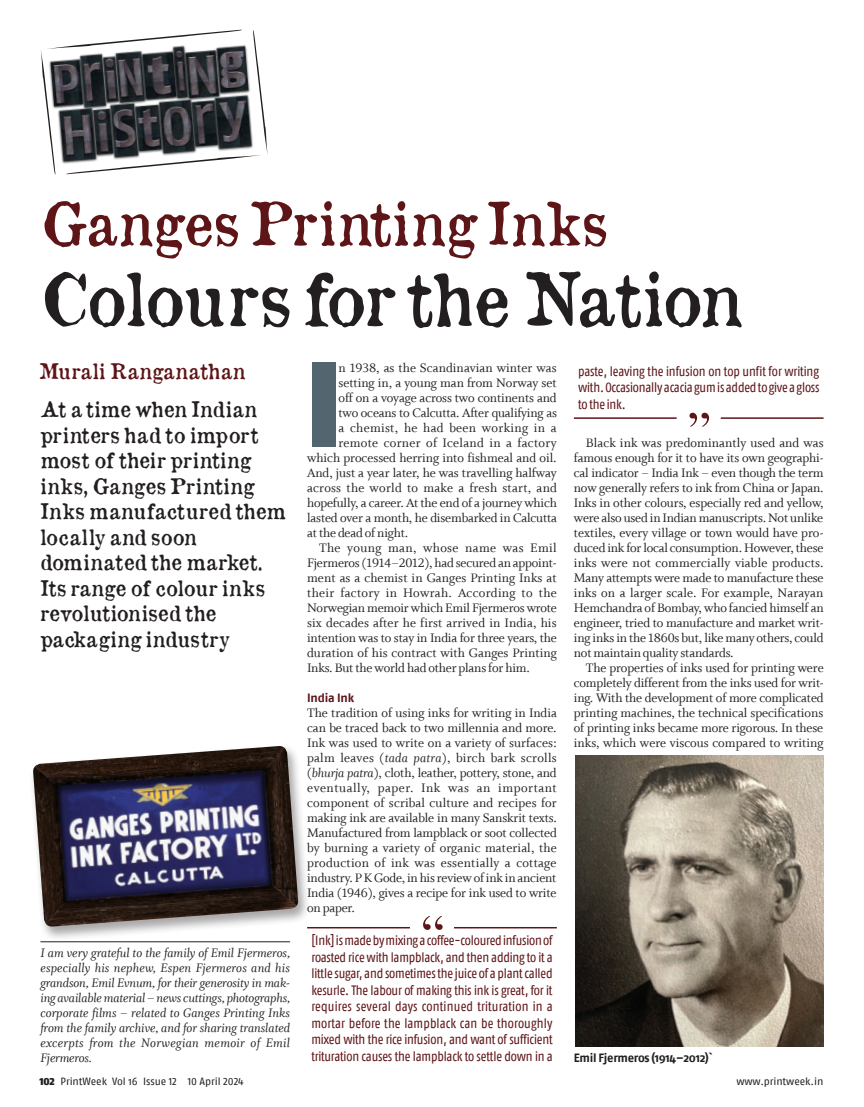
<style>
.page{position:relative;width:864px;height:1107px;background:#fff}
.page>*{position:absolute;margin:0;border:0;box-sizing:border-box;transform-origin:0 0}
.t1{font:900 121.05px "Fago Co";color:#53656e}
.t2{font:71.25px "Old Newspaper Types";letter-spacing:-.015em;color:#231f20}
.t3{font:57.9px "Old Newspaper Types";letter-spacing:.01em;color:#5e1518}
.t4{font:21px/25.5px "Old Newspaper Types";letter-spacing:-.005em;color:#231f20}
.t5{font:21px "Old Newspaper Types";letter-spacing:.025em;color:#5e1518}
.t6{font:13.8px/15px "Whitman Roman LF";letter-spacing:-.005em;color:#231f20;text-align:justify}
.t7{font:13.8px/15px "Whitman Italic LF";letter-spacing:.02em;color:#231f20;text-align:justify}
.t8{font:13.8px "Whitman Roman LF";letter-spacing:.02em;color:#231f20}
.t9{font:13.8px "Whitman Roman LF";letter-spacing:.015em;color:#231f20}
.t10{font:13.8px "Whitman Roman LF";letter-spacing:.025em;color:#231f20}
.t11{font:13.8px "Whitman Roman LF";letter-spacing:.03em;color:#231f20}
.t12{font:13.5px/16.5px "Fago Co";letter-spacing:-.015em;color:#5e1518;text-align:justify}
.t13{font:700 12px "Fago No";letter-spacing:-.025em;color:#231f20}
.t14{font:700 12px "Fago No";letter-spacing:-.015em;color:#5e1518}
.t15{font:10.5px "Fago No";letter-spacing:-.005em;color:#231f20}
.s1{font-family:"Whitman Italic LF"}
.s2{font-family:"Fago No Black Lf"}
.s3{font-family:"Fago No Regular LF"}
</style>
<div class="page">
<svg style="left:41px;top:52px;width:226px;height:104px"></svg>
<img style="left:44px;top:29px;width:214px;height:146px">
<svg style="left:311px;top:916px;width:245px;height:14px"></svg>
<svg style="left:573px;top:413px;width:250px;height:14px"></svg>
<hr style="left:40px;top:942px;width:250px;height:1px;background:#231f20">
<img style="left:575px;top:755px;width:248px;height:292px">
<div style="left:29px;top:744px;width:282px;height:198px;background:#231f20;opacity:.4"></div>
<img style="left:33px;top:746px;width:265px;height:181px">
<h3 class="t3" style="left:40px;top:185px;width:568px">Ganges Printing Inks</h3>
<h2 class="t2" style="left:40px;top:252px;width:702px">Colours for the Nation</h2>
<h1 class="t1" style="left:307px;top:331px;width:34px">I</h1>
<p class="t6" style="left:338px;top:361px;width:219px">n 1938, as the Scandinavian winter was</p>
<h3 class="t5" style="left:39px;top:357px;width:207px">Murali Ranganathan</h3>
<p class="t12" style="left:578px;top:363px;width:243px">paste, leaving the infusion on top unfit for writing with. Occasionally acacia gum is added to give a gloss to the ink.</p>
<p class="t6" style="left:573px;top:436px;width:251px;text-indent:12px">Black ink was predominantly used and was famous enough for it to have its own geographi&shy;cal indicator – India Ink – even though the term now generally refers to ink from China or Japan.<br>Inks in other colours, especially red and yellow, were also used in Indian manuscripts. Not unlike textiles, every village or town would have pro&shy;duced ink for local consumption. However, these inks were not commercially viable products.<br>Many attempts were made to manufacture these inks on a larger scale. For example, Narayan Hemchandra of Bombay, who fancied himself an engineer, tried to manufacture and market writ&shy;ing inks in the 1860s but, like many others, could not maintain quality standards.</p>
<p class="t6" style="left:573px;top:661px;width:251px;text-indent:12px">The properties of inks used for printing were completely different from the inks used for writ&shy;ing. With the development of more complicated printing machines, the technical specifications of printing inks became more rigorous. In these inks, which were viscous compared to writing</p>
<p class="t6" style="left:338px;top:376px;width:219px">setting in, a young man from Norway set</p>
<p class="t6" style="left:338px;top:391px;width:219px">off on a voyage across two continents and</p>
<p class="t6" style="left:338px;top:406px;width:220px">two oceans to Calcutta. After qualifying as</p>
<p class="t8" style="left:338px;top:420px;width:219px">a chemist, he had been working in a</p>
<p class="t8" style="left:338px;top:435px;width:219px">remote corner of Iceland in a factory</p>
<p class="t6" style="left:307px;top:451px;width:251px">which processed herring into fishmeal and oil.</p>
<p class="t6" style="left:307px;top:466px;width:251px">And, just a year later, he was travelling halfway</p>
<p class="t9" style="left:307px;top:480px;width:251px">across the world to make a fresh start, and</p>
<p class="t6" style="left:307px;top:496px;width:251px">hopefully, a career. At the end of a journey which</p>
<p class="t6" style="left:307px;top:511px;width:251px">lasted over a month, he disembarked in Calcutta</p>
<p class="t6" style="left:307px;top:526px;width:103px">at the dead of night.</p>
<p class="t11" style="left:319px;top:540px;width:239px">The young man, whose name was Emil</p>
<p class="t6" style="left:307px;top:556px;width:251px">Fjermeros (1914–2012), had secured an appoint-</p>
<p class="t6" style="left:307px;top:571px;width:251px">ment as a chemist in Ganges Printing Inks at</p>
<p class="t10" style="left:307px;top:585px;width:251px">their factory in Howrah. According to the</p>
<p class="t6" style="left:307px;top:601px;width:251px">Norwegian memoir which Emil Fjermeros wrote</p>
<p class="t6" style="left:307px;top:616px;width:251px">six decades after he first arrived in India, his</p>
<p class="t6" style="left:307px;top:631px;width:251px">intention was to stay in India for three years, the</p>
<p class="t6" style="left:307px;top:646px;width:251px">duration of his contract with Ganges Printing</p>
<p class="t6" style="left:307px;top:661px;width:224px">Inks. But the world had other plans for him.</p>
<p class="t14" style="left:307px;top:691px;width:48px">India Ink</p>
<p class="t6" style="left:307px;top:706px;width:251px">The tradition of using inks for writing in India can be traced back to two millennia and more.<br>Ink was used to write on a variety of surfaces: palm leaves (<span class="s1">tada patra</span>), birch bark scrolls (<span class="s1">bhurja patra</span>), cloth, leather, pottery, stone, and eventually, paper. Ink was an important component of scribal culture and recipes for making ink are available in many Sanskrit texts.<br>Manufactured from lampblack or soot collected by burning a variety of organic material, the production of ink was essentially a cottage industry. P K Gode, in his review of ink in ancient India (1946), gives a recipe for ink used to write on paper.</p>
<p class="t12" style="left:311px;top:932px;width:243px">[Ink] is made by mixing a coffee-coloured infusion of roasted rice with lampblack, and then adding to it a little sugar, and sometimes the juice of a plant called kesurle. The labour of making this ink is great, for it requires several days continued trituration in a mortar before the lampblack can be thoroughly mixed with the rice infusion, and want of sufficient trituration causes the lampblack to settle down in a</p>
<h3 class="t4" style="left:40px;top:396px;width:247px">At a time when Indian printers had to import most of their printing inks, Ganges Printing<br>Inks manufactured them locally and soon dominated the market.<br>Its range of colour inks revolutionised the packaging industry</h3>
<p class="t7" style="left:40px;top:946px;width:251px">I am very grateful to the family of Emil Fjermeros, especially his nephew, Espen Fjermeros and his grandson, Emil Evnum, for their generosity in mak&shy;ing available material – news cuttings, photographs, corporate films – related to Ganges Printing Inks from the family archive, and for sharing translated excerpts from the Norwegian memoir of Emil Fjermeros.</p>
<p class="t13" style="left:573px;top:1051px;width:140px">Emil Fjermeros (1914–2012)`</p>
<p class="t15" style="left:39px;top:1075px;width:206px"><span class="s2">102</span> PrintWeek Vol 16 Issue <span class="s3">12 10 April 2024</span></p>
<p class="t15" style="left:736px;top:1075px;width:88px">www.printweek.in</p>
</div>
